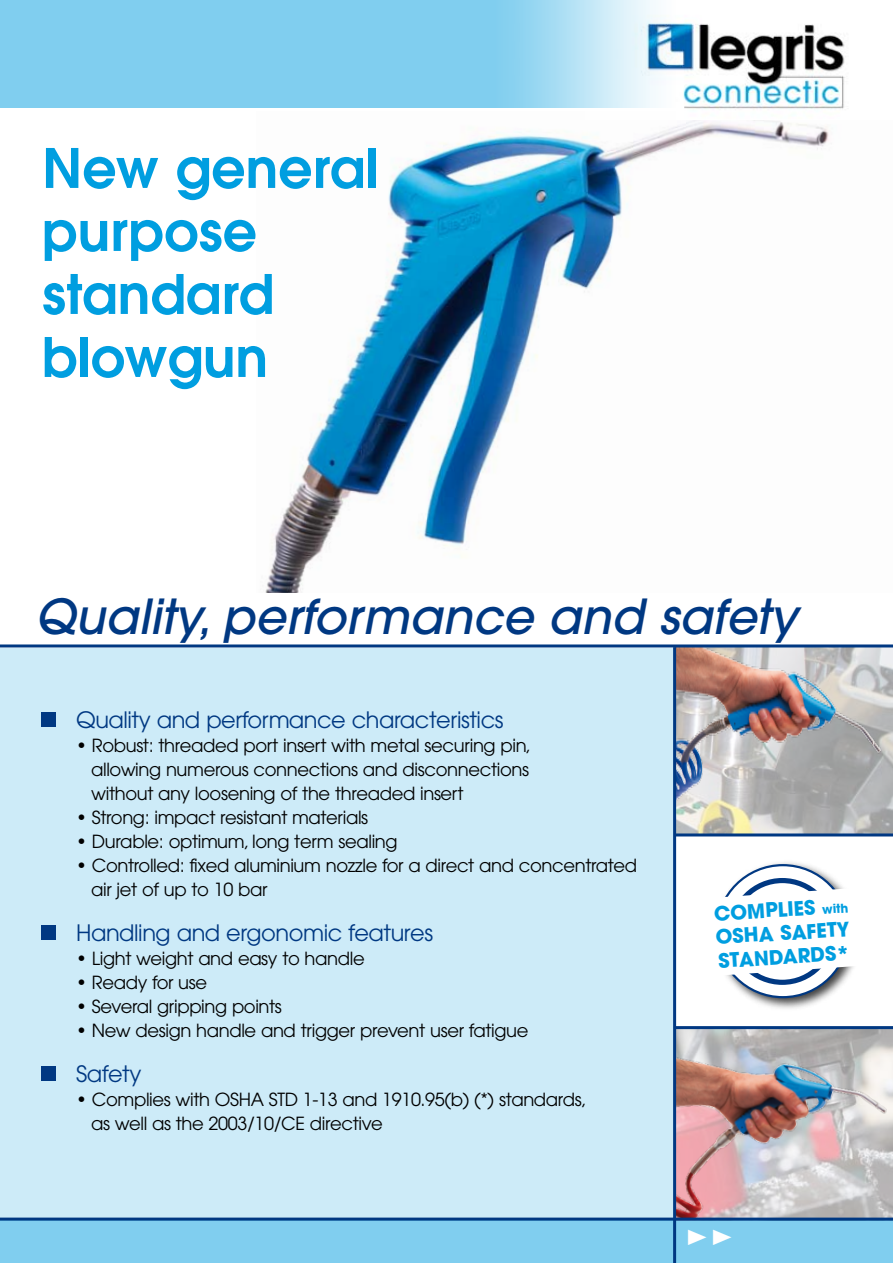
<style>
.page{position:relative;width:893px;height:1263px;background:#fff}
.page>*{position:absolute;margin:0;border:0;box-sizing:border-box;transform-origin:0 0}
.t1{font:600 54px/63px "Avant Garde";color:#009ee0}
.t2{font:italic 500 48px "Avant Garde";color:#003882}
.t3{font:43.8px "The Mix Caps";color:#fff}
.t4{font:22.5px "Avant Garde";letter-spacing:-.02em;color:#003882}
.t5{font:700 19.8px/23.7px "Avant Garde";color:#009ee0;text-align:justify}
.t6{font:18px/24px "Avant Garde";letter-spacing:-.02em;color:#000}
.s1{font-size:12.3px}
</style>
<div class="page">
<img style="left:676px;top:1029px;width:217px;height:21px">
<img style="left:676px;top:801px;width:217px;height:32px">
<img style="left:676px;top:647px;width:217px;height:154px">
<img style="left:265px;top:120px;width:564px;height:473px">
<img style="left:676px;top:1050px;width:217px;height:167px">
<div style="left:0;top:1219px;width:893px;height:44px;background:#80ceef"></div>
<div style="left:0;top:648px;width:675px;height:572px;background:#cdebf8"></div>
<div style="left:0;top:0;width:893px;height:107px;background:#80ceef"></div>
<div style="left:41px;top:712px;width:14px;height:14px;background:#003882"></div>
<div style="left:41px;top:925px;width:14px;height:14px;background:#003882"></div>
<div style="left:41px;top:1067px;width:14px;height:14px;background:#003882"></div>
<hr style="left:0;top:644px;width:893px;height:3px;background:#003882">
<hr style="left:0;top:1217px;width:893px;height:3px;background:#003882">
<img style="left:496px;top:0;width:397px;height:109px">
<div style="left:710px;top:858px;width:154px;height:154px;background:#000;opacity:.75"></div>
<svg style="left:717px;top:865px;width:132px;height:132px"></svg>
<div style="left:729px;top:878px;width:107px;height:107px;border:5px solid #003882;border-radius:50%"></div>
<hr style="left:673px;top:647px;width:3px;height:616px;background:#003882">
<hr style="left:675px;top:833px;width:218px;height:3px;background:#003882">
<hr style="left:675px;top:1026px;width:218px;height:3px;background:#003882">
<svg style="left:710px;top:887px;width:154px;height:90px"></svg>
<h1 class="t1" style="left:42px;top:136px;width:338px">New general purpose standard blowgun</h1>
<h2 class="t2" style="left:35px;top:587px;width:764px">Quality, performance and safety</h2>
<p class="t4" style="left:76px;top:707px;width:429px">Quality and performance characteristics</p>
<p class="t6" style="left:91px;top:733px;width:442px;text-indent:-15px">• Robust: threaded port insert with metal securing pin, allowing numerous connections and disconnections without any loosening of the threaded insert</p>
<p class="t6" style="left:76px;top:805px;width:294px">• Strong: impact resistant materials</p>
<p class="t6" style="left:76px;top:829px;width:323px">• Durable: optimum, long term sealing</p>
<p class="t6" style="left:91px;top:853px;width:547px;text-indent:-15px">• Controlled: fixed aluminium nozzle for a direct and concentrated air jet of up to 10 bar</p>
<p class="t4" style="left:76px;top:920px;width:358px">Handling and ergonomic features</p>
<p class="t6" style="left:76px;top:946px;width:290px">• Light weight and easy to handle</p>
<p class="t6" style="left:76px;top:970px;width:133px">• Ready for use</p>
<p class="t6" style="left:76px;top:994px;width:207px">• Several gripping points</p>
<p class="t6" style="left:76px;top:1018px;width:454px">• New design handle and trigger prevent user fatigue</p>
<p class="t4" style="left:76px;top:1061px;width:67px">Safety</p>
<p class="t6" style="left:91px;top:1087px;width:497px;text-indent:-15px">• Complies with OSHA STD 1-13 and 1910.95(b) (*) standards, as well as the 2003/10/CE directive</p>
<p class="t5" style="left:713px;top:901px;width:136px;rotate:-3deg">COMPLIES <span class="s1">with </span>OSHA SAFETY STANDARDS*</p>
<h3 class="t3" style="left:684px;top:1199px;width:50px">&gt;&gt;</h3>
</div>
